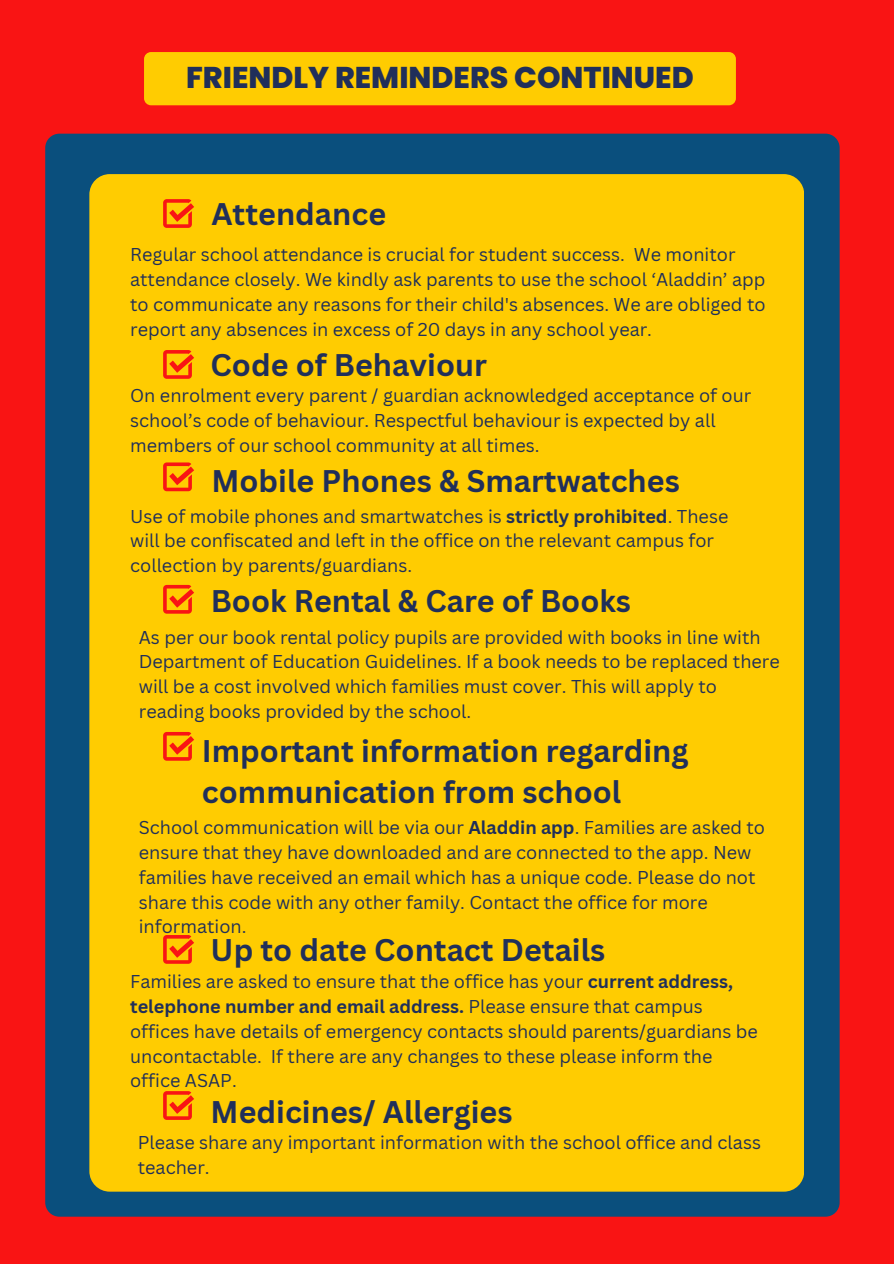
<style>
.page{position:relative;width:894px;height:1264px;background:#fff}
.page>*{position:absolute;margin:0;border:0;box-sizing:border-box;transform-origin:0 0}
.t1{font:700 30.45px/41.7px "Canva Sans";color:#202f5a}
.t2{font:800 30px "Poppins";color:#202f5a}
.t3{font:18.15px/24.8px "Canva Sans";color:#202f5a}
.s1{font-weight:700}
</style>
<div class="page">
<div style="left:0;top:0;width:893px;height:1263px;background:#f91414"></div>
<div style="left:144px;top:52px;width:591px;height:53px;background:#ffcc01;border-radius:7px"></div>
<div style="left:45px;top:134px;width:794px;height:1082px;background:#0a4f7d;border-radius:14px"></div>
<div style="left:89px;top:174px;width:715px;height:1017px;background:#ffcc01;border-radius:20px"></div>
<svg style="left:163px;top:199px;width:31px;height:29px"></svg>
<svg style="left:163px;top:350px;width:31px;height:29px"></svg>
<svg style="left:163px;top:462px;width:31px;height:29px"></svg>
<svg style="left:163px;top:585px;width:31px;height:28px"></svg>
<svg style="left:163px;top:732px;width:31px;height:28px"></svg>
<svg style="left:163px;top:935px;width:31px;height:28px"></svg>
<svg style="left:163px;top:1091px;width:31px;height:28px"></svg>
<h1 class="t2" style="left:186px;top:57px;width:509px">FRIENDLY REMINDERS CONTINUED</h1>
<p class="t1" style="left:211px;top:192px;width:176px">Attendance</p>
<h2 class="t3" style="left:130px;top:242px;width:636px">Regular school attendance is crucial for student success. We monitor attendance closely. We kindly ask parents to use the school ‘Aladdin’ app to communicate any reasons for their child's absences. We are obliged to report any absences in excess of 20 days in any school year.</h2>
<p class="t1" style="left:210px;top:343px;width:278px">Code of Behaviour</p>
<p class="t3" style="left:130px;top:383px;width:622px">On enrolment every parent / guardian acknowledged acceptance of our school’s code of behaviour. Respectful behaviour is expected by all members of our school community at all times.</p>
<h2 class="t1" style="left:211px;top:459px;width:469px">Mobile Phones &amp; Smartwatches</h2>
<p class="t3" style="left:130px;top:503px;width:599px">Use of mobile phones and smartwatches is <span class="s1">strictly prohibited</span>. These will be confiscated and left in the office on the relevant campus for collection by parents/guardians.</p>
<p class="t1" style="left:210px;top:579px;width:422px">Book Rental &amp; Care of Books</p>
<h2 class="t3" style="left:139px;top:624px;width:642px">As per our book rental policy pupils are provided with books in line with Department of Education Guidelines. If a book needs to be replaced there will be a cost involved which families must cover. This will apply to reading books provided by the school.</h2>
<p class="t1" style="left:202px;top:729px;width:488px">Important information regarding communication from school</p>
<p class="t3" style="left:139px;top:815px;width:627px">School communication will be via our <span class="s1">Aladdin app</span>. Families are asked to ensure that they have downloaded and are connected to the app. New families have received an email which has a unique code. Please do not share this code with any other family. Contact the office for more information.</p>
<h2 class="t1" style="left:210px;top:928px;width:396px">Up to date Contact Details</h2>
<p class="t3" style="left:130px;top:968px;width:629px">Families are asked to ensure that the office has your <span class="s1">current address, telephone number and email address.</span> Please ensure that campus offices have details of emergency contacts should parents/guardians be uncontactable. If there are any changes to these please inform the office ASAP.</p>
<p class="t1" style="left:210px;top:1090px;width:303px">Medicines/ Allergies</p>
<h2 class="t3" style="left:138px;top:1129px;width:624px">Please share any important information with the school office and class teacher.</h2>
</div>
